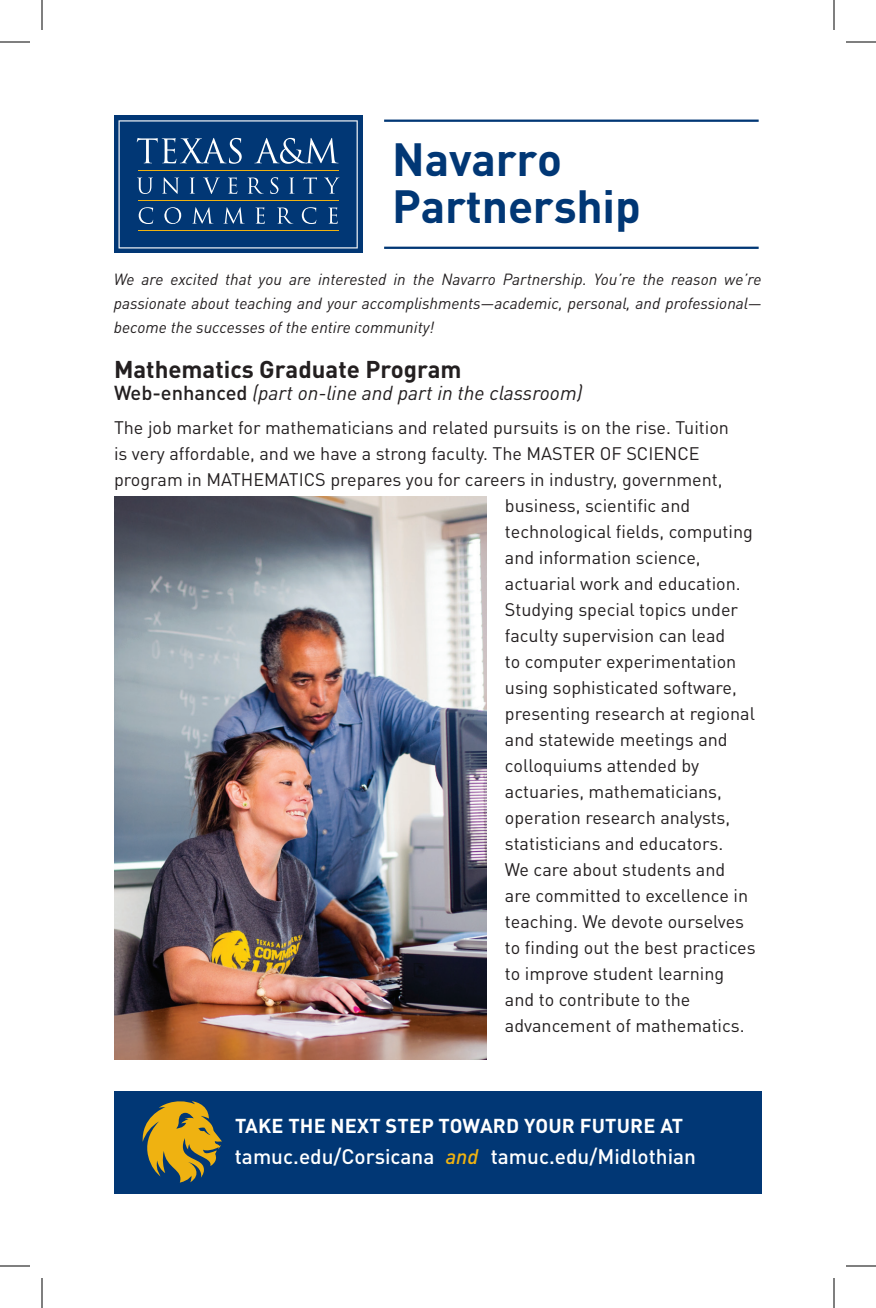
<style>
.page{position:relative;width:876px;height:1308px;background:#fff}
.page>*{position:absolute;margin:0;border:0;box-sizing:border-box;transform-origin:0 0}
.t1{font:700 46px/46.4px "DINOT";letter-spacing:-.005em;color:#013775}
.t2{font:700 24px "DINOT";color:#231f20}
.t3{font:500 20.8px "DINOT";color:#fff}
.t4{font:italic 20px "DINOT";color:#231f20}
.t5{font:700 19.8px "DINOT";letter-spacing:.01em;color:#fff}
.t6{font:18px "DINOT";color:#231f20}
.t7{font:italic 16px/24px "DINOT";color:#231f20;text-align:justify}
.s1{font-weight:500;font-style:normal}
.s2{font-style:italic;color:#efb211}
</style>
<div class="page">
<img style="left:114px;top:497px;width:373px;height:563px">
<div style="left:114px;top:1092px;width:648px;height:102px;background:#013775"></div>
<svg style="left:142px;top:1101px;width:80px;height:82px"></svg>
<div style="left:114px;top:116px;width:248px;height:137px;background:#013775"></div>
<svg style="left:119px;top:120px;width:239px;height:128px"></svg>
<hr style="left:138px;top:200px;width:200px;height:1px;background:#efb211">
<hr style="left:138px;top:231px;width:200px;height:1px;background:#efb211">
<hr style="left:138px;top:170px;width:200px;height:1px;background:#efb211">
<hr style="left:384px;top:120px;width:375px;height:2px;background:#013775">
<hr style="left:384px;top:247px;width:375px;height:2px;background:#013775">
<hr style="left:0;top:42px;width:30px;height:1px;background:#000">
<hr style="left:846px;top:42px;width:30px;height:1px;background:#000">
<hr style="left:0;top:1266px;width:30px;height:1px;background:#000">
<hr style="left:846px;top:1266px;width:30px;height:1px;background:#000">
<hr style="left:42px;top:0;width:1px;height:30px;background:#000">
<hr style="left:42px;top:1278px;width:1px;height:30px;background:#000">
<hr style="left:834px;top:0;width:1px;height:30px;background:#000">
<hr style="left:834px;top:1278px;width:1px;height:30px;background:#000">
<h1 class="t1" style="left:392px;top:135px;width:250px">Navarro<br>Partnership</h1>
<p class="t7" style="left:114px;top:267px;width:650px">We are excited that you are interested in the Navarro Partnership. You’re the reason we’re passionate about teaching and your accomplishments—academic, personal, and professional— become the successes of the entire community!</p>
<h2 class="t2" style="left:114px;top:354px;width:349px">Mathematics Graduate Program</h2>
<p class="t4" style="left:114px;top:381px;width:470px"><span class="s1">Web-enhanced</span> (part on-line and part in the classroom)</p>
<p class="t6" style="left:114px;top:416px;width:617px">The job market for mathematicians and related pursuits is on the rise. Tuition</p>
<p class="t6" style="left:114px;top:442px;width:587px">is very affordable, and we have a strong faculty. The MASTER OF SCIENCE</p>
<p class="t6" style="left:114px;top:468px;width:610px">program in MATHEMATICS prepares you for careers in industry, government,</p>
<p class="t6" style="left:505px;top:494px;width:187px">business, scientific and</p>
<p class="t6" style="left:505px;top:520px;width:250px">technological fields, computing</p>
<p class="t6" style="left:505px;top:546px;width:197px">and information science,</p>
<p class="t6" style="left:505px;top:572px;width:237px">actuarial work and education.</p>
<p class="t6" style="left:505px;top:598px;width:235px">Studying special topics under</p>
<p class="t6" style="left:505px;top:624px;width:222px">faculty supervision can lead</p>
<p class="t6" style="left:505px;top:650px;width:233px">to computer experimentation</p>
<p class="t6" style="left:505px;top:676px;width:233px">using sophisticated software,</p>
<p class="t6" style="left:505px;top:702px;width:252px">presenting research at regional</p>
<p class="t6" style="left:505px;top:728px;width:224px">and statewide meetings and</p>
<p class="t6" style="left:505px;top:754px;width:196px">colloquiums attended by</p>
<p class="t6" style="left:505px;top:780px;width:219px">actuaries, mathematicians,</p>
<p class="t6" style="left:505px;top:806px;width:227px">operation research analysts,</p>
<p class="t6" style="left:505px;top:832px;width:220px">statisticians and educators.</p>
<p class="t6" style="left:505px;top:858px;width:222px">We care about students and</p>
<p class="t6" style="left:505px;top:884px;width:245px">are committed to excellence in</p>
<p class="t6" style="left:505px;top:910px;width:241px">teaching. We devote ourselves</p>
<p class="t6" style="left:505px;top:936px;width:252px">to finding out the best practices</p>
<p class="t6" style="left:505px;top:962px;width:221px">to improve student learning</p>
<p class="t6" style="left:505px;top:988px;width:187px">and to contribute to the</p>
<p class="t6" style="left:505px;top:1014px;width:241px">advancement of mathematics.</p>
<p class="t5" style="left:235px;top:1113px;width:450px">TAKE THE NEXT STEP TOWARD YOUR FUTURE AT</p>
<p class="t3" style="left:235px;top:1143px;width:463px">tamuc.edu/Corsicana <span class="s2">and</span> tamuc.edu/Midlothian</p>
</div>
